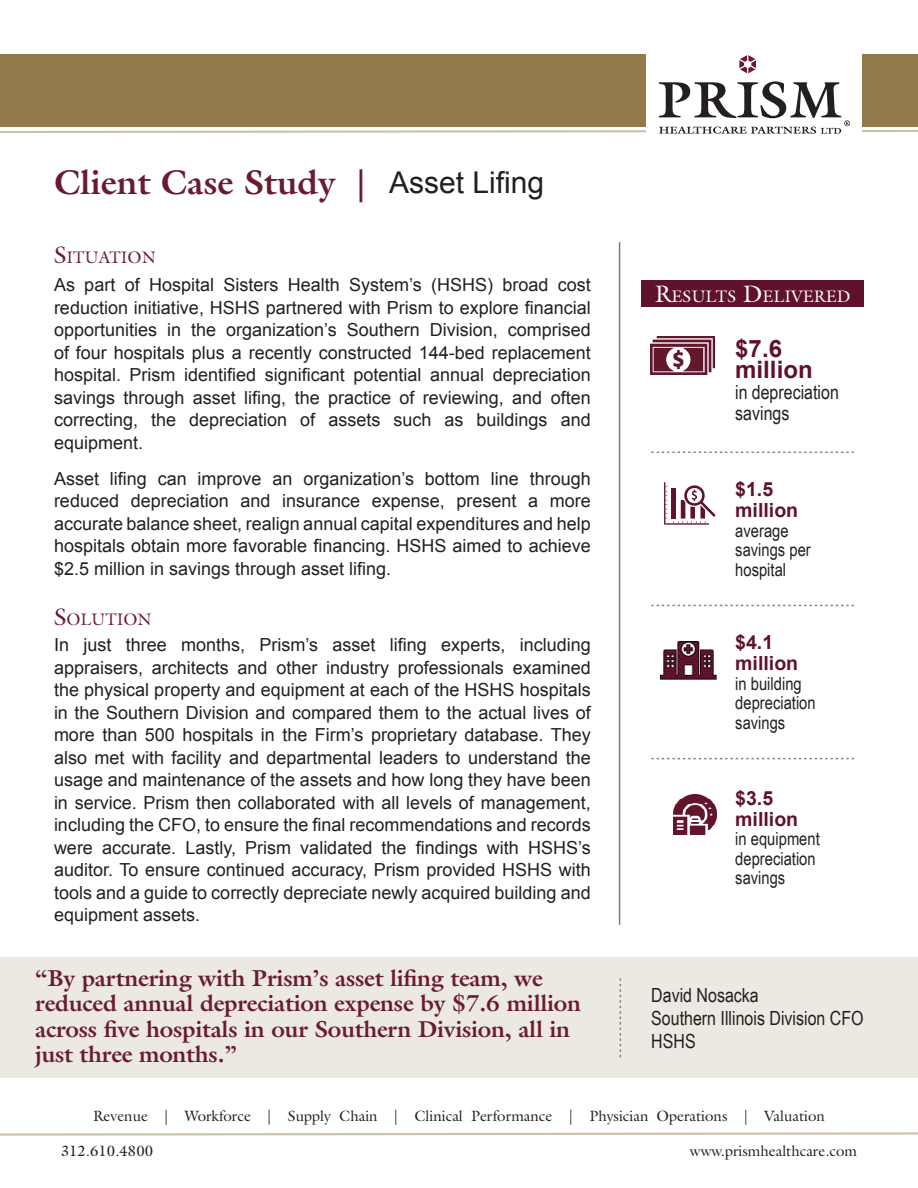
<style>
.page{position:relative;width:918px;height:1188px;background:#fff}
.page>*{position:absolute;margin:0;border:0;box-sizing:border-box;transform-origin:0 0}
.t1{font:700 34.5px "Galliard Std";color:#6b1b31}
.t2{font:30px "Arial";color:#231f20}
.t3{font:700 24px/21px "Arial";color:#61122b}
.t4{font:700 23.25px/25.5px "Galliard Std";letter-spacing:-.01em;color:#6b1b31}
.t5{font:19.5px/21px "Arial Narrow";color:#231f20}
.t6{font:700 19.5px/21px "Arial";color:#61122b}
.t7{font:18px/22.5px "Arial";color:#231f20;text-align:justify}
.t8{font:18px/19.5px "Arial Narrow";color:#231f20}
.t9{font:16.8px "Galliard Std";color:#6b1b31}
.t10{font:16.8px "Galliard Std";color:#fff}
.t11{font:15px "Galliard Std";color:#231f20}
.s1{font-size:33px}
.s2{font-size:24px}
</style>
<div class="page">
<div style="left:0;top:54px;width:918px;height:72px;background:#917b4b"></div>
<div style="left:646px;top:42px;width:216px;height:105px;background:#fff"></div>
<svg style="left:739px;top:55px;width:17px;height:18px"></svg>
<svg style="left:0;top:81px;width:918px;height:53px"></svg>
<svg style="left:0;top:1132px;width:918px;height:4px"></svg>
<hr style="left:619px;top:242px;width:1px;height:683px;background:#7f7f7f">
<div style="left:0;top:958px;width:918px;height:120px;background:#ebe9e1"></div>
<svg style="left:620px;top:978px;width:1px;height:79px"></svg>
<div style="left:641px;top:280px;width:223px;height:27px;background:#61122b"></div>
<svg style="left:651px;top:605px;width:203px;height:1px"></svg>
<svg style="left:651px;top:758px;width:203px;height:1px"></svg>
<img style="left:674px;top:795px;width:42px;height:39px">
<img style="left:661px;top:641px;width:55px;height:38px">
<svg style="left:664px;top:482px;width:51px;height:43px"></svg>
<img style="left:651px;top:336px;width:64px;height:39px">
<svg style="left:651px;top:452px;width:203px;height:1px"></svg>
<p class="t1" style="left:54px;top:160px;width:314px">Client Case Study <span class="s1">|</span></p>
<p class="t9" style="left:54px;top:247px;width:103px"><span class="s2">S</span>ITUATION</p>
<p class="t2" style="left:389px;top:163px;width:157px">Asset Lifing</p>
<p class="t7" style="left:54px;top:274px;width:538px">As part of Hospital Sisters Health System’s (HSHS) broad cost reduction initiative, HSHS partnered with Prism to explore financial opportunities in the organization’s Southern Division, comprised of four hospitals plus a recently constructed 144-bed replacement hospital. Prism identified significant potential annual depreciation savings through asset lifing, the practice of reviewing, and often correcting, the depreciation of assets such as buildings and equipment.</p>
<p class="t7" style="left:54px;top:467px;width:538px">Asset lifing can improve an organization’s bottom line through reduced depreciation and insurance expense, present a more accurate balance sheet, realign annual capital expenditures and help hospitals obtain more favorable financing. HSHS aimed to achieve $2.5 million in savings through asset lifing.</p>
<p class="t9" style="left:54px;top:609px;width:99px"><span class="s2">S</span>OLUTION</p>
<p class="t7" style="left:54px;top:634px;width:538px">In just three months, Prism’s asset lifing experts, including appraisers, architects and other industry professionals examined the physical property and equipment at each of the HSHS hospitals in the Southern Division and compared them to the actual lives of more than 500 hospitals in the Firm’s proprietary database. They also met with facility and departmental leaders to understand the usage and maintenance of the assets and how long they have been in service. Prism then collaborated with all levels of management, including the CFO, to ensure the final recommendations and records were accurate. Lastly, Prism validated the findings with HSHS’s auditor. To ensure continued accuracy, Prism provided HSHS with tools and a guide to correctly depreciate newly acquired building and equipment assets.</p>
<p class="t4" style="left:35px;top:965px;width:547px">“By partnering with Prism’s asset lifing team, we reduced annual depreciation expense by $7.6 million across five hospitals in our Southern Division, all in just three months.”</p>
<p class="t10" style="left:655px;top:286px;width:196px"><span class="s2">R</span>ESULTS <span class="s2">D</span>ELIVERED</p>
<p class="t3" style="left:735px;top:338px;width:79px">$7.6 million</p>
<p class="t5" style="left:735px;top:381px;width:105px">in depreciation savings</p>
<p class="t6" style="left:735px;top:479px;width:64px">$1.5 million</p>
<p class="t8" style="left:735px;top:520px;width:77px">average savings per hospital</p>
<p class="t6" style="left:735px;top:633px;width:64px">$4.1 million</p>
<p class="t8" style="left:735px;top:673px;width:82px">in building depreciation</p>
<p class="t8" style="left:735px;top:712px;width:52px">savings</p>
<p class="t6" style="left:735px;top:788px;width:64px">$3.5 million</p>
<p class="t8" style="left:735px;top:829px;width:86px">in equipment depreciation</p>
<p class="t8" style="left:735px;top:868px;width:52px">savings</p>
<p class="t5" style="left:651px;top:983px;width:109px">David Nosacka</p>
<p class="t5" style="left:651px;top:1007px;width:214px">Southern Illinois Division CFO</p>
<p class="t5" style="left:651px;top:1030px;width:46px">HSHS</p>
<p class="t11" style="left:93px;top:1106px;width:733px">Revenue | Workforce | Supply Chain | Clinical Performance | Physician Operations | Valuation</p>
<p class="t11" style="left:61px;top:1141px;width:94px">312.610.4800</p>
<p class="t11" style="left:690px;top:1141px;width:169px">www.prismhealthcare.com</p>
</div>
